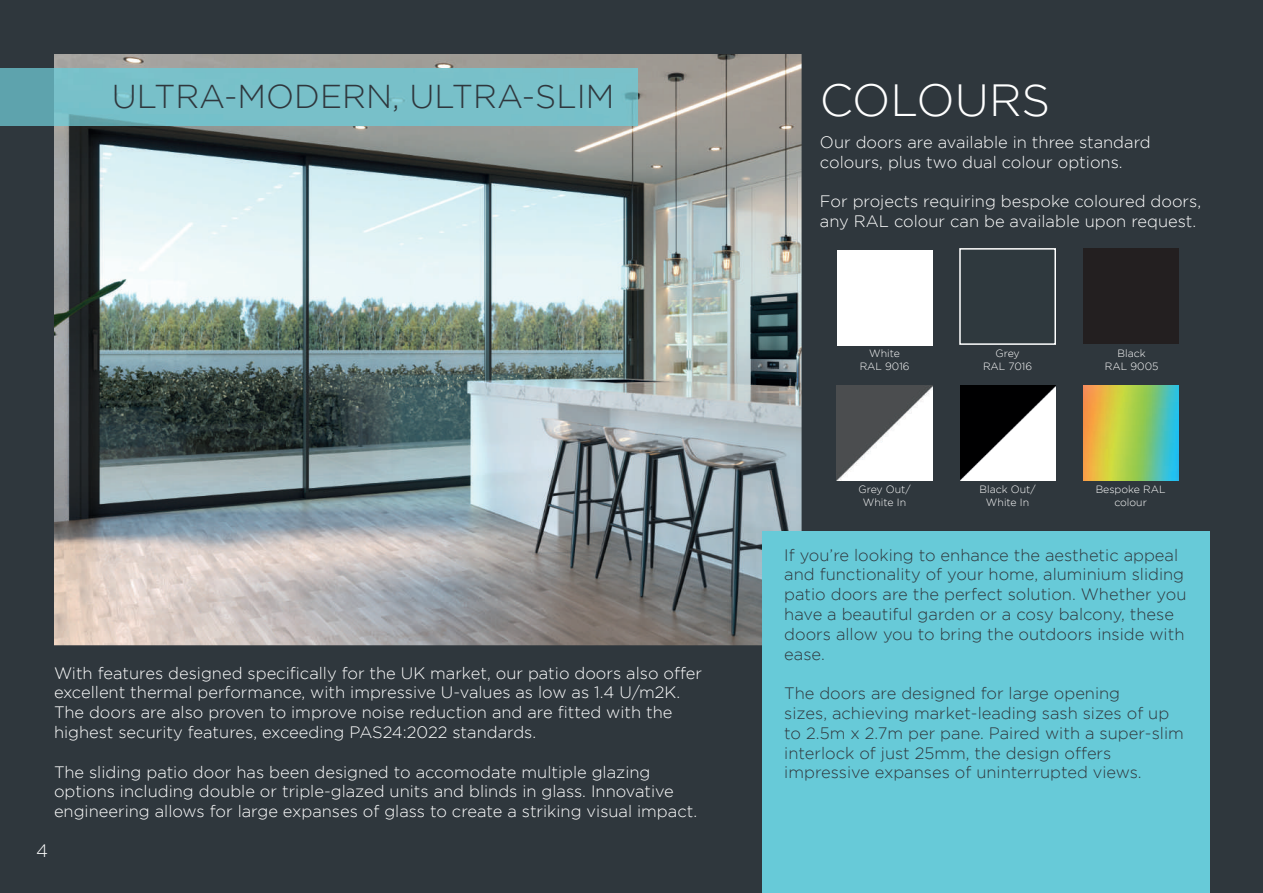
<style>
.page{position:relative;width:1263px;height:893px;background:#fff}
.page>*{position:absolute;margin:0;border:0;box-sizing:border-box;transform-origin:0 0}
.t1{font:300 45px "Gotham";color:#fff}
.t2{font:300 33px "Gotham";color:#2f373d}
.t3{font:300 18px "Gotham";color:#fff}
.t4{font:300 16.5px/19.8px "Gotham";color:#fff}
.t5{font:300 16.5px/19.8px "Gotham";color:#2f373d}
.t6{font:300 10.5px/12.6px "Gotham";color:#fff;text-align:center}
</style>
<div class="page">
<div style="left:0;top:0;width:1262px;height:892px;background:#2f373d"></div>
<img style="left:54px;top:54px;width:747px;height:591px">
<div style="left:0;top:68px;width:54px;height:57px;background:#5ea3ad"></div>
<div style="left:54px;top:68px;width:584px;height:57px;background:#78c0c9"></div>
<div style="left:762px;top:531px;width:447px;height:362px;background:#67cad8"></div>
<div style="left:837px;top:251px;width:95px;height:95px;background:#fff"></div>
<div style="left:959px;top:248px;width:97px;height:97px;background:#2f393e;border:2px solid #fff"></div>
<div style="left:1083px;top:249px;width:95px;height:95px;background:#231f20"></div>
<img style="left:837px;top:386px;width:95px;height:95px">
<img style="left:960px;top:386px;width:95px;height:95px">
<img style="left:1083px;top:386px;width:95px;height:95px">
<h2 class="t2" style="left:112px;top:78px;width:504px">ULTRA-MODERN, ULTRA-SLIM</h2>
<p class="t4" style="left:54px;top:663px;width:650px">With features designed specifically for the UK market, our patio doors also offer excellent thermal performance, with impressive U-values as low as 1.4 U/m2K.<br>The doors are also proven to improve noise reduction and are fitted with the highest security features, exceeding PAS24:2022 standards.</p>
<p class="t4" style="left:54px;top:762px;width:645px">The sliding patio door has been designed to accomodate multiple glazing options including double or triple-glazed units and blinds in glass. Innovative engineering allows for large expanses of glass to create a striking visual impact.</p>
<p class="t3" style="left:36px;top:841px;width:13px">4</p>
<h1 class="t1" style="left:820px;top:76px;width:232px">COLOURS</h1>
<p class="t4" style="left:820px;top:132px;width:332px">Our doors are available in three standard colours, plus two dual colour options.</p>
<p class="t4" style="left:820px;top:191px;width:383px">For projects requiring bespoke coloured doors, any RAL colour can be available upon request.</p>
<p class="t6" style="left:860px;top:347px;width:51px">White<br>RAL 9016</p>
<p class="t6" style="left:858px;top:483px;width:54px">Grey Out/<br>White In</p>
<p class="t6" style="left:983px;top:347px;width:51px">Grey<br>RAL 7016</p>
<p class="t6" style="left:979px;top:483px;width:58px">Black Out/<br>White In</p>
<p class="t6" style="left:1105px;top:347px;width:55px">Black<br>RAL 9005</p>
<p class="t6" style="left:1096px;top:483px;width:71px">Bespoke RAL colour</p>
<p class="t5" style="left:784px;top:545px;width:404px">If you’re looking to enhance the aesthetic appeal and functionality of your home, aluminium sliding patio doors are the perfect solution. Whether you have a beautiful garden or a cosy balcony, these doors allow you to bring the outdoors inside with ease.</p>
<p class="t5" style="left:784px;top:683px;width:401px">The doors are designed for large opening<br>sizes, achieving market-leading sash sizes of up to 2.5m x 2.7m per pane. Paired with a super-slim interlock of just 25mm, the design offers impressive expanses of uninterrupted views.</p>
</div>
